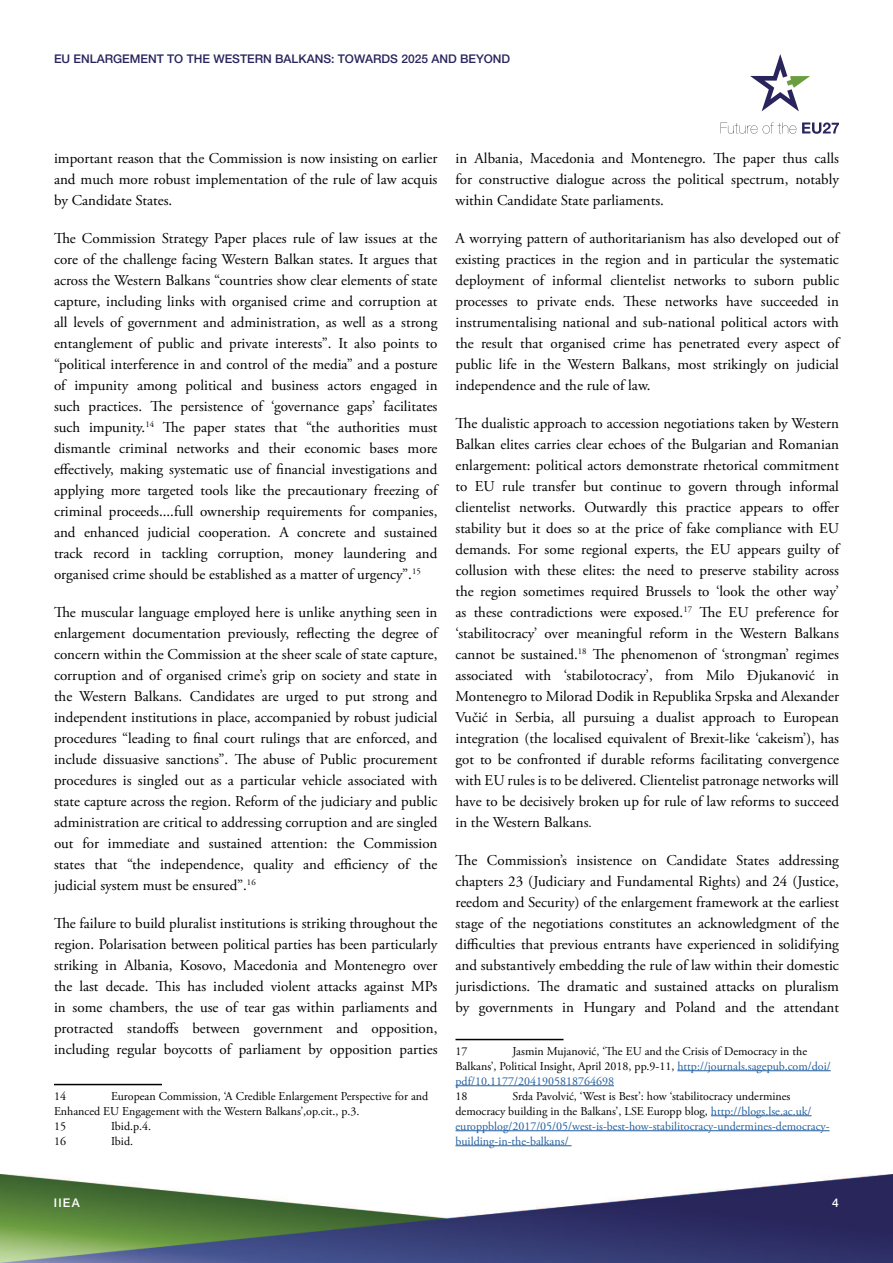
<style>
.page{position:relative;width:893px;height:1263px;background:#fff}
.page>*{position:absolute;margin:0;border:0;box-sizing:border-box;transform-origin:0 0}
.t1{font:15px/21px "Adobe Garamond Pro";color:#000;text-align:justify}
.t2{font:12px/15px "Adobe Garamond Pro";color:#000}
.t3{font:12px/15px "Adobe Garamond Pro";color:#215e9e}
.t4{font:500 12px "Helvetica Neue LT Std";color:#29245c}
.t5{font:500 12px "Helvetica Neue LT Std";color:#fff}
.s1{font-family:"Garamond"}
.s2{color:#215e9e}
.s3{color:#000}
</style>
<div class="page">
<img style="left:0;top:1174px;width:893px;height:89px">
<svg style="left:750px;top:54px;width:60px;height:57px"></svg>
<svg style="left:720px;top:122px;width:76px;height:12px"></svg>
<svg style="left:802px;top:122px;width:37px;height:12px"></svg>
<hr style="left:54px;top:1084px;width:108px;height:1px;background:#000">
<hr style="left:455px;top:1039px;width:108px;height:1px;background:#000">
<hr style="left:677px;top:1070px;width:154px;height:1px;background:#215e9e">
<hr style="left:455px;top:1085px;width:159px;height:1px;background:#215e9e">
<hr style="left:711px;top:1115px;width:100px;height:1px;background:#215e9e">
<hr style="left:455px;top:1130px;width:375px;height:1px;background:#215e9e">
<hr style="left:455px;top:1145px;width:117px;height:1px;background:#215e9e">
<p class="t4" style="left:54px;top:51px;width:458px">EU ENLARGEMENT TO THE WESTERN BALKANS: TOWARDS 2025 AND BEYOND</p>
<p class="t1" style="left:54px;top:148px;width:385px">important reason that the Commission is now insisting on earlier and much more robust implementation of the rule of law acquis by Candidate States.</p>
<p class="t1" style="left:54px;top:228px;width:385px">The Commission Strategy Paper places rule of law issues at the core of the challenge facing Western Balkan states. It argues that across the Western Balkans “countries show clear elements of state capture, including links with organised crime and corruption at all levels of government and administration, as well as a strong entanglement of public and private interests”. It also points to “political interference in and control of the media” and a posture of impunity among political and business actors engaged in such practices. The persistence of ‘governance gaps’ facilitates such impunity.<sup>14</sup> The paper states that “the authorities must dismantle criminal networks and their economic bases more effectively, making systematic use of financial investigations and applying more targeted tools like the precautionary freezing of criminal proceeds....full ownership requirements for companies, and enhanced judicial cooperation. A concrete and sustained track record in tackling corruption, money laundering and organised crime should be established as a matter of urgency”.<sup>15</sup></p>
<p class="t1" style="left:54px;top:602px;width:385px">The muscular language employed here is unlike anything seen in enlargement documentation previously, reflecting the degree of concern within the Commission at the sheer scale of state capture, corruption and of organised crime’s grip on society and state in the Western Balkans. Candidates are urged to put strong and independent institutions in place, accompanied by robust judicial procedures “leading to final court rulings that are enforced, and include dissuasive sanctions”. The abuse of Public procurement procedures is singled out as a particular vehicle associated with state capture across the region. Reform of the judiciary and public administration are critical to addressing corruption and are singled out for immediate and sustained attention: the Commission states that “the independence, quality and efficiency of the judicial system must be ensured”.<sup>16</sup></p>
<p class="t1" style="left:54px;top:913px;width:385px">The failure to build pluralist institutions is striking throughout the region. Polarisation between political parties has been particularly striking in Albania, Kosovo, Macedonia and Montenegro over the last decade. This has included violent attacks against MPs in some chambers, the use of tear gas within parliaments and protracted standoffs between government and opposition, including regular boycotts of parliament by opposition parties</p>
<p class="t2" style="left:54px;top:1089px;width:13px">14</p>
<p class="t2" style="left:54px;top:1089px;width:376px;text-indent:57px">European Commission, ‘A Credible Enlargement Perspective for and<br>Enhanced EU Engagement with the Western Balkans’,op.cit., p.3.<br>15</p>
<p class="t2" style="left:111px;top:1119px;width:42px">Ibid.p.4.</p>
<p class="t2" style="left:54px;top:1134px;width:13px">16</p>
<p class="t2" style="left:111px;top:1134px;width:24px">Ibid.</p>
<p class="t1" style="left:455px;top:148px;width:385px">in Albania, Macedonia and Montenegro. The paper thus calls for constructive dialogue across the political spectrum, notably within Candidate State parliaments.</p>
<p class="t1" style="left:455px;top:228px;width:385px">A worrying pattern of authoritarianism has also developed out of existing practices in the region and in particular the systematic deployment of informal clientelist networks to suborn public processes to private ends. These networks have succeeded in instrumentalising national and sub-national political actors with the result that organised crime has penetrated every aspect of public life in the Western Balkans, most strikingly on judicial independence and the rule of law.</p>
<p class="t1" style="left:455px;top:413px;width:385px">The dualistic approach to accession negotiations taken by Western Balkan elites carries clear echoes of the Bulgarian and Romanian enlargement: political actors demonstrate rhetorical commitment to EU rule transfer but continue to govern through informal clientelist networks. Outwardly this practice appears to offer stability but it does so at the price of fake compliance with EU demands. For some regional experts, the EU appears guilty of collusion with these elites: the need to preserve stability across the region sometimes required Brussels to ‘look the other way’ as these contradictions were exposed.<sup>17</sup> The EU preference for ‘stabilitocracy’ over meaningful reform in the Western Balkans cannot be sustained.<sup>18</sup> The phenomenon of ‘strongman’ regimes associated with ‘stabilotocracy’, from Milo Ðjukanović in Montenegro to Milorad Dodik in Republika Srpska and Alexander Vučić in Serbia, all pursuing a dualist approach to European integration (the localised equivalent of Brexit-like ‘cakeism’), has got to be confronted if durable reforms facilitating convergence with EU rules is to be delivered. Clientelist patronage networks will have to be decisively broken up for rule of law reforms to succeed in the Western Balkans<span class="s1">.</span></p>
<p class="t1" style="left:455px;top:850px;width:385px">The Commission’s insistence on Candidate States addressing chapters 23 (Judiciary and Fundamental Rights) and 24 (Justice, reedom and Security) of the enlargement framework at the earliest stage of the negotiations constitutes an acknowledgment of the difficulties that previous entrants have experienced in solidifying and substantively embedding the rule of law within their domestic jurisdictions. The dramatic and sustained attacks on pluralism by governments in Hungary and Poland and the attendant</p>
<p class="t2" style="left:455px;top:1044px;width:13px">17</p>
<p class="t2" style="left:455px;top:1044px;width:377px;text-indent:57px">Jasmin Mujanović, ‘The EU and the Crisis of Democracy in the<br>Balkans’, Political Insight, April 2018, pp.9-11, <span class="s2">http://journals.sagepub.com/doi/ pdf/10.1177/2041905818764698</span></p>
<p class="t2" style="left:455px;top:1089px;width:13px">18</p>
<p class="t3" style="left:455px;top:1089px;width:376px;text-indent:57px"><span class="s3">Srda Pavolvić, ‘West is Best’: how ‘stabilitocracy undermines democracy building in the Balkans’, LSE Europp blog,</span> http://blogs.lse.ac.uk/ europpblog/2017/05/05/west-is-best-how-stabilitocracy-undermines-democracy&shy;building-in-the-balkans/</p>
<p class="t5" style="left:54px;top:1196px;width:27px">IIEA</p>
<p class="t5" style="left:832px;top:1196px;width:8px">4</p>
</div>
